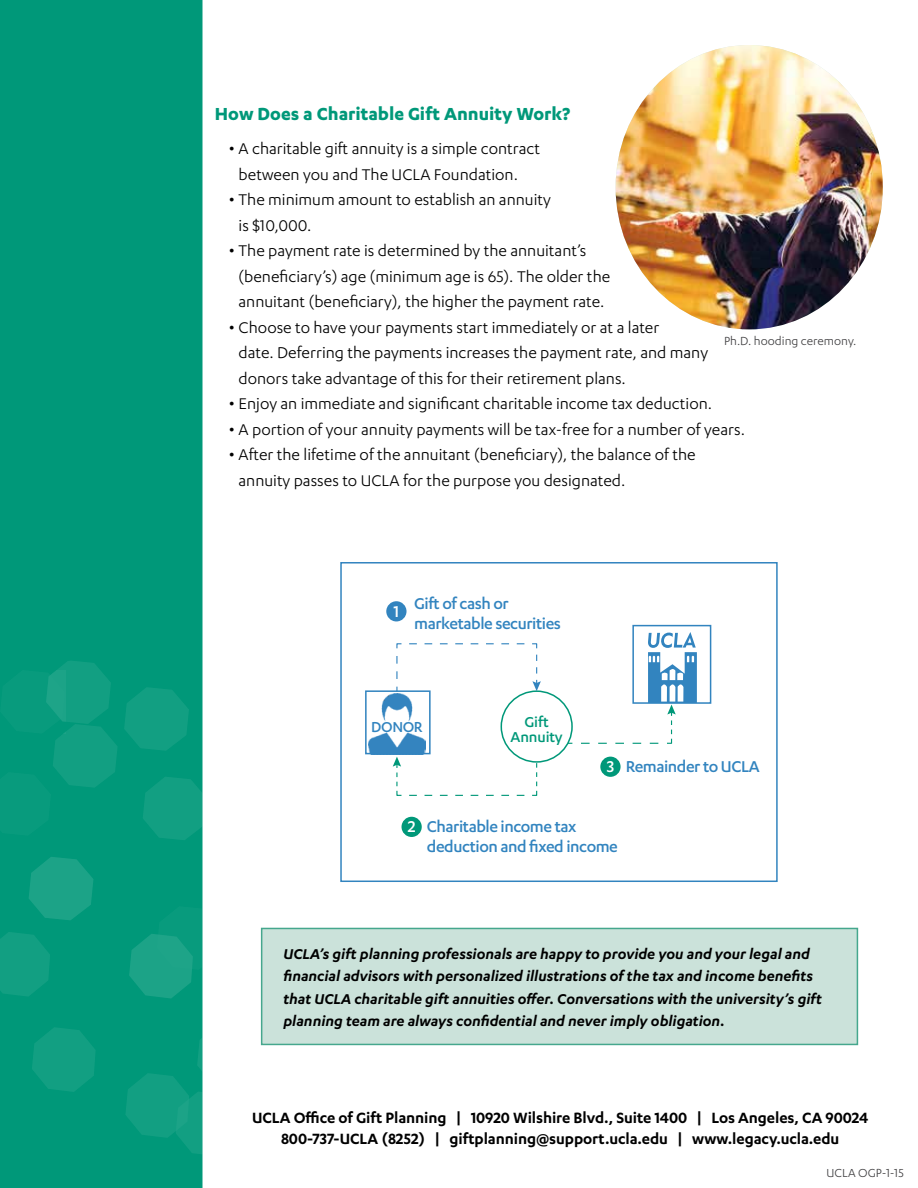
<style>
.page{position:relative;width:918px;height:1188px;background:#fff}
.page>*{position:absolute;margin:0;border:0;box-sizing:border-box;transform-origin:0 0}
.t1{font:700 20.25px "Karbon";color:#009879}
.t2{font:500 18.15px/19.6px "Karbon";letter-spacing:-.025em;color:#3284bf}
.t3{font:500 18.15px "Karbon";color:#fff}
.t4{font:18px/25.5px "Karbon";color:#000}
.t5{font:600 17.25px/20.7px "Karbon";letter-spacing:-.005em;color:#000;text-align:center}
.t6{font:500 16.65px/15.1px "Karbon";letter-spacing:-.01em;color:#009879;text-align:center}
.t7{font:500 16.65px "Karbon";letter-spacing:-.025em;color:#3284bf}
.t8{font:italic 600 16.5px/22.5px "Karbon";color:#000}
.t9{font:13.5px "Karbon";color:#414042}
.s1{font-size:21px}
.s2{color:#fff}
</style>
<div class="page">
<div style="left:0;top:0;width:202px;height:1188px;background:#009879"></div>
<div style="left:261px;top:928px;width:597px;height:117px;background:#cbe2da;border:2px solid #45a78d"></div>
<img style="left:369px;top:694px;width:56px;height:57px">
<div style="left:386px;top:601px;width:21px;height:20px;background:#3284bf;border-radius:50%"></div>
<div style="left:402px;top:817px;width:20px;height:20px;background:#009879;border-radius:50%"></div>
<div style="left:600px;top:757px;width:21px;height:20px;background:#009879;border-radius:50%"></div>
<div style="left:632px;top:625px;width:79px;height:79px;border:2px solid #3284bf"></div>
<div style="left:501px;top:690px;width:72px;height:73px;border:2px solid #009879;border-radius:50%"></div>
<div style="left:365px;top:690px;width:66px;height:64px;border:2px solid #3284bf"></div>
<svg style="left:396px;top:643px;width:6px;height:36px"></svg>
<svg style="left:409px;top:643px;width:129px;height:6px"></svg>
<svg style="left:532px;top:655px;width:9px;height:36px"></svg>
<svg style="left:532px;top:763px;width:6px;height:33px"></svg>
<svg style="left:393px;top:757px;width:131px;height:39px"></svg>
<svg style="left:581px;top:632px;width:116px;height:112px"></svg>
<div style="left:340px;top:562px;width:438px;height:320px;border:2px solid #3284bf"></div>
<svg style="left:0;top:932px;width:50px;height:65px;background:#0e9d80"></svg>
<svg style="left:29px;top:857px;width:64px;height:63px;background:#16a084"></svg>
<svg style="left:143px;top:777px;width:59px;height:63px;background:#0e9d80"></svg>
<svg style="left:124px;top:687px;width:65px;height:64px;background:#0d9d7f"></svg>
<svg style="left:0;top:660px;width:118px;height:176px;background:#089b7c"></svg>
<svg style="left:129px;top:906px;width:73px;height:93px;background:#0f9d80"></svg>
<svg style="left:125px;top:1024px;width:77px;height:132px;background:#079b7c"></svg>
<svg style="left:32px;top:1027px;width:64px;height:65px;background:#0d9d7f"></svg>
<img style="left:616px;top:45px;width:267px;height:284px">
<p class="t1" style="left:215px;top:102px;width:357px">How Does a Charitable Gift Annuity Work?</p>
<p class="t4" style="left:239px;top:136px;width:303px;text-indent:-10px"><span class="s1">•</span> A charitable gift annuity is a simple contract between you and The UCLA Foundation.</p>
<p class="t4" style="left:239px;top:187px;width:314px;text-indent:-10px"><span class="s1">•</span> The minimum amount to establish an annuity is $10,000.</p>
<p class="t4" style="left:239px;top:238px;width:373px;text-indent:-10px"><span class="s1">•</span> The payment rate is determined by the annuitant’s (beneficiary’s) age (minimum age is 65). The older the annuitant (beneficiary), the higher the payment rate.</p>
<p class="t4" style="left:239px;top:314px;width:471px;text-indent:-10px"><span class="s1">•</span> Choose to have your payments start immediately or at a later<br>date. Deferring the payments increases the payment rate, and many donors take advantage of this for their retirement plans.</p>
<p class="t4" style="left:228px;top:391px;width:485px"><span class="s1">•</span> Enjoy an immediate and significant charitable income tax deduction.</p>
<p class="t4" style="left:228px;top:416px;width:518px"><span class="s1">•</span> A portion of your annuity payments will be tax-free for a number of years.</p>
<p class="t4" style="left:239px;top:442px;width:459px;text-indent:-10px"><span class="s1">•</span> After the lifetime of the annuitant (beneficiary), the balance of the annuity passes to UCLA for the purpose you designated.</p>
<p class="t9" style="left:724px;top:334px;width:134px">Ph.D. hooding ceremony.</p>
<p class="t2" style="left:414px;top:593px;width:148px;text-indent:-21px"><span class="s2">1</span> Gift of cash or marketable securities</p>
<p class="t7" style="left:371px;top:717px;width:53px">DONOR</p>
<p class="t6" style="left:511px;top:713px;width:54px">Gift<br>Annuity</p>
<p class="t2" style="left:607px;top:756px;width:155px"><span class="s2">3</span> Remainder to UCLA</p>
<p class="t3" style="left:408px;top:816px;width:9px">2</p>
<p class="t2" style="left:427px;top:816px;width:193px">Charitable income tax deduction and fixed income</p>
<p class="t8" style="left:283px;top:942px;width:540px">UCLA’s gift planning professionals are happy to provide you and your legal and financial advisors with personalized illustrations of the tax and income benefits that UCLA charitable gift annuities offer. Conversations with the university’s gift planning team are always confidential and never imply obligation.</p>
<p class="t5" style="left:252px;top:1107px;width:618px">UCLA Office of Gift Planning | 10920 Wilshire Blvd., Suite 1400 | Los Angeles, CA 90024<br>800-737-UCLA (8252) | giftplanning@support.ucla.edu | www.legacy.ucla.edu</p>
<p class="t9" style="left:826px;top:1165px;width:79px">UCLA OGP-1-15</p>
</div>
